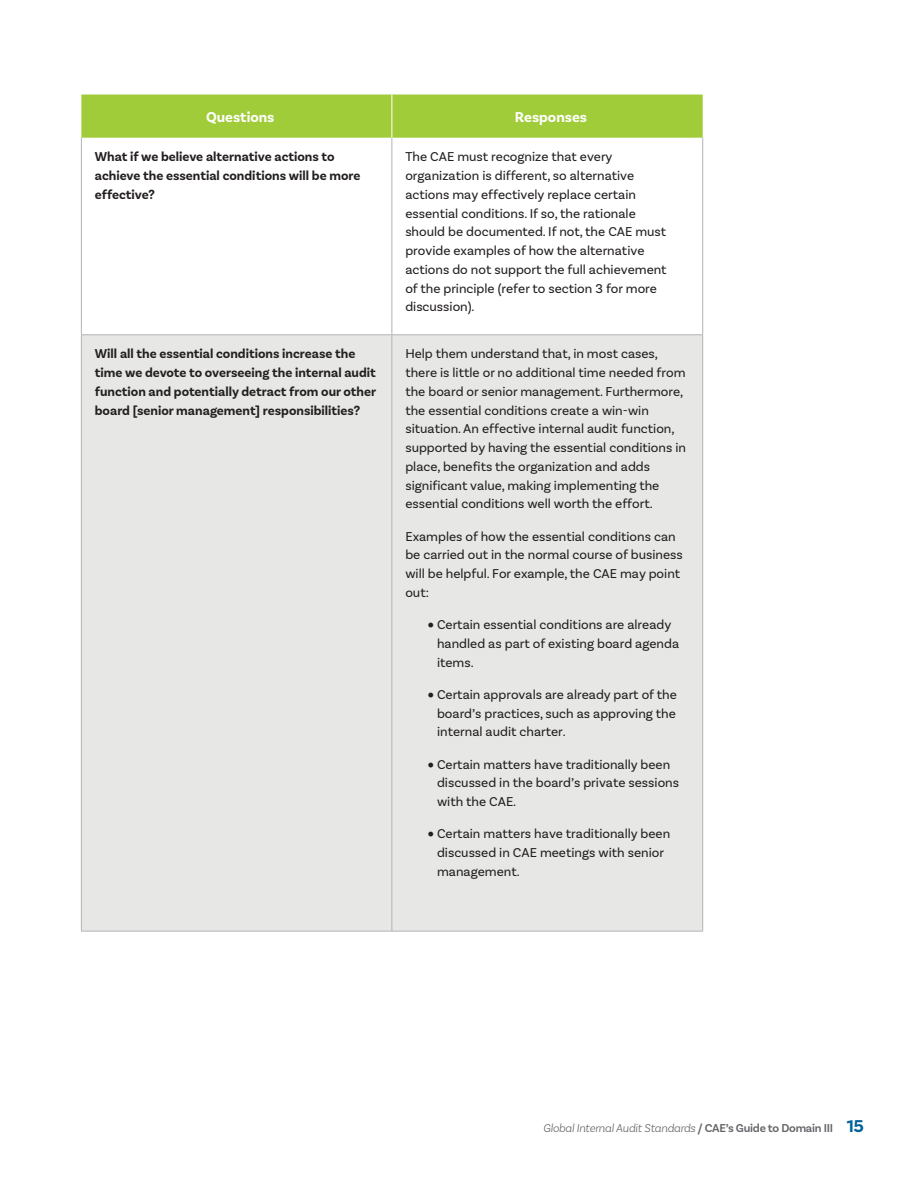
<style>
.page{position:relative;width:918px;height:1188px;background:#fff}
.page>*{position:absolute;margin:0;border:0;box-sizing:border-box;transform-origin:0 0}
.t1{font:700 15px "Basic Sans";color:#fff}
.t2{font:13.5px/18.8px "Basic Sans";color:#231f20}
.t3{font:700 13.5px/18.8px "Basic Sans";color:#231f20}
.t4{font:italic 300 12px "Basic Sans";letter-spacing:-.02em;color:#646569}
.s1{font-weight:600;font-style:normal}
.s2{font-weight:700;font-style:normal;font-size:18px;color:#016399}
</style>
<div class="page">
<div style="left:81px;top:94px;width:622px;height:44px;background:#a1cc3a"></div>
<div style="left:82px;top:335px;width:620px;height:596px;background:#e7e8e6"></div>
<hr style="left:81px;top:138px;width:1px;height:196px;background:#b2b3b7">
<hr style="left:392px;top:138px;width:1px;height:196px;background:#b2b3b7">
<hr style="left:702px;top:138px;width:1px;height:196px;background:#b2b3b7">
<hr style="left:392px;top:94px;width:1px;height:44px;background:#fff">
<hr style="left:81px;top:334px;width:311px;height:1px;background:#b2b3b7">
<hr style="left:81px;top:335px;width:1px;height:596px;background:#b2b3b7">
<hr style="left:392px;top:334px;width:311px;height:1px;background:#b2b3b7">
<hr style="left:392px;top:335px;width:1px;height:596px;background:#b2b3b7">
<hr style="left:702px;top:335px;width:1px;height:596px;background:#b2b3b7">
<hr style="left:81px;top:931px;width:311px;height:1px;background:#b2b3b7">
<hr style="left:392px;top:931px;width:311px;height:1px;background:#b2b3b7">
<p class="t1" style="left:206px;top:108px;width:70px">Questions</p>
<p class="t1" style="left:515px;top:108px;width:74px">Responses</p>
<p class="t3" style="left:95px;top:148px;width:267px">What if we believe alternative actions to achieve the essential conditions will be more effective?</p>
<p class="t2" style="left:405px;top:147px;width:263px">The CAE must recognize that every organization is different, so alternative actions may effectively replace certain essential conditions. If so, the rationale should be documented. If not, the CAE must provide examples of how the alternative actions do not support the full achievement of the principle (refer to section 3 for more discussion).</p>
<p class="t3" style="left:95px;top:345px;width:283px">Will all the essential conditions increase the time we devote to overseeing the internal audit function and potentially detract from our other board [senior management] responsibilities?</p>
<p class="t2" style="left:405px;top:344px;width:282px">Help them understand that, in most cases, there is little or no additional time needed from the board or senior management. Furthermore, the essential conditions create a win-win situation. An effective internal audit function, supported by having the essential conditions in place, benefits the organization and adds significant value, making implementing the essential conditions well worth the effort.</p>
<p class="t2" style="left:405px;top:527px;width:279px">Examples of how the essential conditions can be carried out in the normal course of business will be helpful. For example, the CAE may point out:</p>
<p class="t2" style="left:437px;top:615px;width:244px;text-indent:-9px">• Certain essential conditions are already handled as part of existing board agenda items.</p>
<p class="t2" style="left:437px;top:685px;width:241px;text-align:justify;text-indent:-9px">• Certain approvals are already part of the board’s practices, such as approving the internal audit charter.</p>
<p class="t2" style="left:437px;top:755px;width:244px;text-indent:-9px">• Certain matters have traditionally been discussed in the board’s private sessions with the CAE.</p>
<p class="t2" style="left:437px;top:824px;width:235px;text-indent:-9px">• Certain matters have traditionally been discussed in CAE meetings with senior management.</p>
<p class="t4" style="left:543px;top:1120px;width:322px">Global Internal Audit Standards <span class="s1">/ CAE’s Guide to Domain III</span> <span class="s2">15</span></p>
</div>
